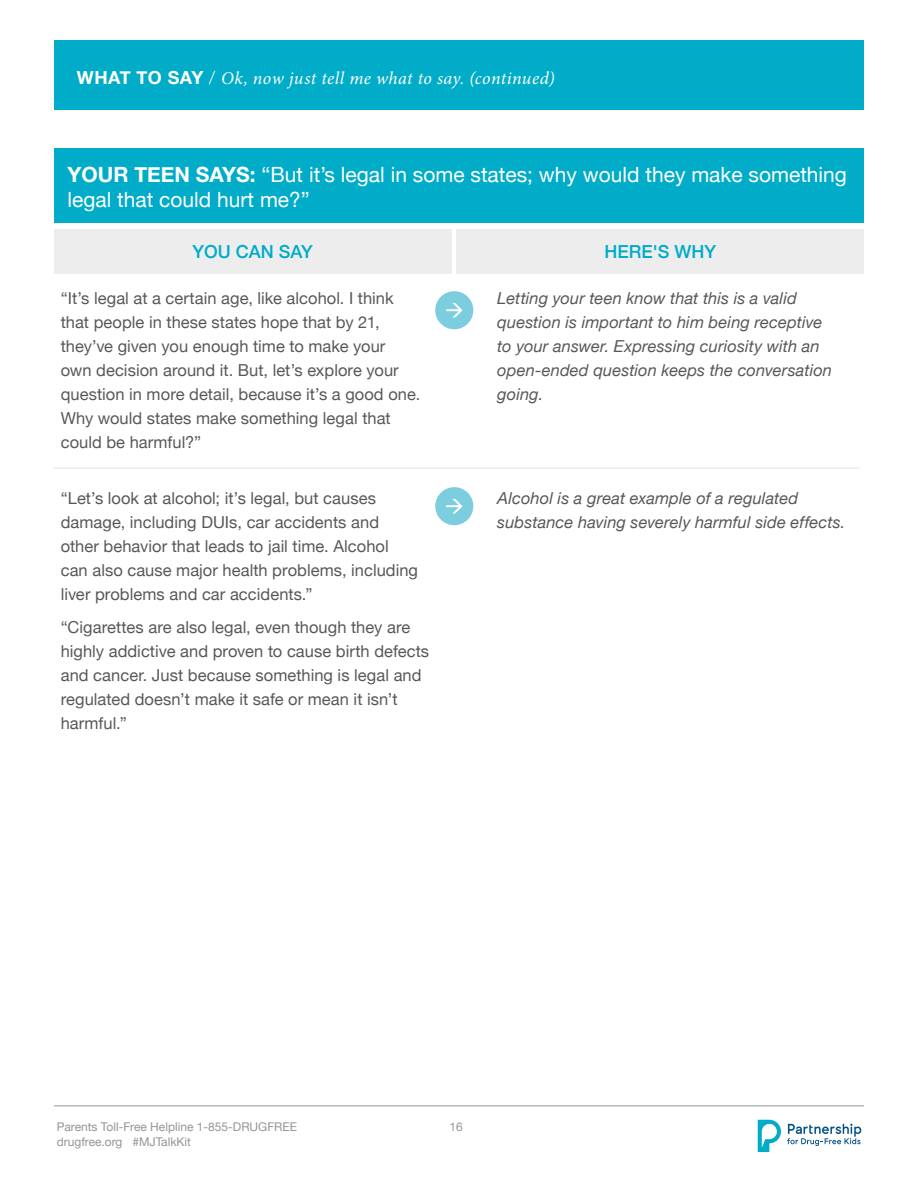
<style>
.page{position:relative;width:918px;height:1188px;background:#fff}
.page>*{position:absolute;margin:0;border:0;box-sizing:border-box;transform-origin:0 0}
.Chart_Heading{font:21px/25.5px "Helvetica Neue";color:#fff}
.t1{font:italic 18px "Minion Pro";letter-spacing:.02em;color:#fff}
.What_You_Can_Say_Her{font:500 18px "Helvetica Neue";color:#00acc8}
.Chart_Body{font:16.5px/24px "Helvetica Neue";color:#57585a}
.Chart_Body-2{font:italic 16.5px/24px "Helvetica Neue";letter-spacing:.005em;color:#57585a}
.t2{font:12px/14.7px "Helvetica Neue";color:#939598}
.s1{font-family:"Helvetica Neue";font-weight:700;font-style:normal}
.s2{font-family:"Helvetica Neue";font-weight:300;font-style:normal}
.s3{font-weight:700}
</style>
<div class="page">
<hr style="left:54px;top:1106px;width:810px;height:1px;background:#939598">
<svg style="left:758px;top:1120px;width:23px;height:32px"></svg>
<svg style="left:787px;top:1124px;width:74px;height:22px"></svg>
<div style="left:54px;top:40px;width:810px;height:70px;background:#00acc8"></div>
<div style="left:54px;top:148px;width:810px;height:74px;background:#00acc8"></div>
<hr style="left:54px;top:468px;width:403px;height:1px;background:#e1e2e4">
<hr style="left:457px;top:468px;width:403px;height:1px;background:#e1e2e4">
<div style="left:435px;top:291px;width:38px;height:38px;background:#7ccedf;border-radius:50%"></div>
<svg style="left:446px;top:303px;width:16px;height:15px"></svg>
<div style="left:435px;top:487px;width:38px;height:38px;background:#7ccedf;border-radius:50%"></div>
<svg style="left:446px;top:499px;width:16px;height:14px"></svg>
<div style="left:54px;top:229px;width:398px;height:44px;background:#ededee"></div>
<div style="left:457px;top:229px;width:407px;height:44px;background:#ededee"></div>
<p class="t1" style="left:77px;top:66px;width:479px"><span class="s1">WHAT TO SAY</span> <span class="s2">/</span> Ok, now just tell me what to say. (continued)</p>
<p class="Chart_Heading" style="left:68px;top:163px;width:781px"><span class="s3">YOUR TEEN SAYS:</span> “But it’s legal in some states; why would they make something legal that could hurt me?”</p>
<p class="What_You_Can_Say_Her" style="left:193px;top:237px;width:122px">YOU CAN SAY</p>
<p class="What_You_Can_Say_Her" style="left:605px;top:237px;width:113px">HERE'S WHY</p>
<p class="Chart_Body" style="left:61px;top:287px;width:361px">“It’s legal at a certain age, like alcohol. I think that people in these states hope that by 21, they’ve given you enough time to make your own decision around it. But, let’s explore your question in more detail, because it’s a good one.<br>Why would states make something legal that could be harmful?”</p>
<p class="Chart_Body-2" style="left:497px;top:287px;width:336px">Letting your teen know that this is a valid question is important to him being receptive to your answer. Expressing curiosity with an open-ended question keeps the conversation going.</p>
<p class="Chart_Body" style="left:61px;top:487px;width:359px">“Let’s look at alcohol; it’s legal, but causes damage, including DUIs, car accidents and other behavior that leads to jail time. Alcohol can also cause major health problems, including liver problems and car accidents.”</p>
<p class="Chart_Body" style="left:61px;top:616px;width:370px">“Cigarettes are also legal, even though they are highly addictive and proven to cause birth defects and cancer. Just because something is legal and regulated doesn’t make it safe or mean it isn’t harmful.”</p>
<p class="Chart_Body-2" style="left:497px;top:487px;width:350px">Alcohol is a great example of a regulated substance having severely harmful side effects.</p>
<p class="t2" style="left:57px;top:1120px;width:242px">Parents Toll-Free Helpline 1-855-DRUGFREE drugfree.org #MJTalkKit</p>
<p class="t2" style="left:450px;top:1120px;width:15px">16</p>
</div>
